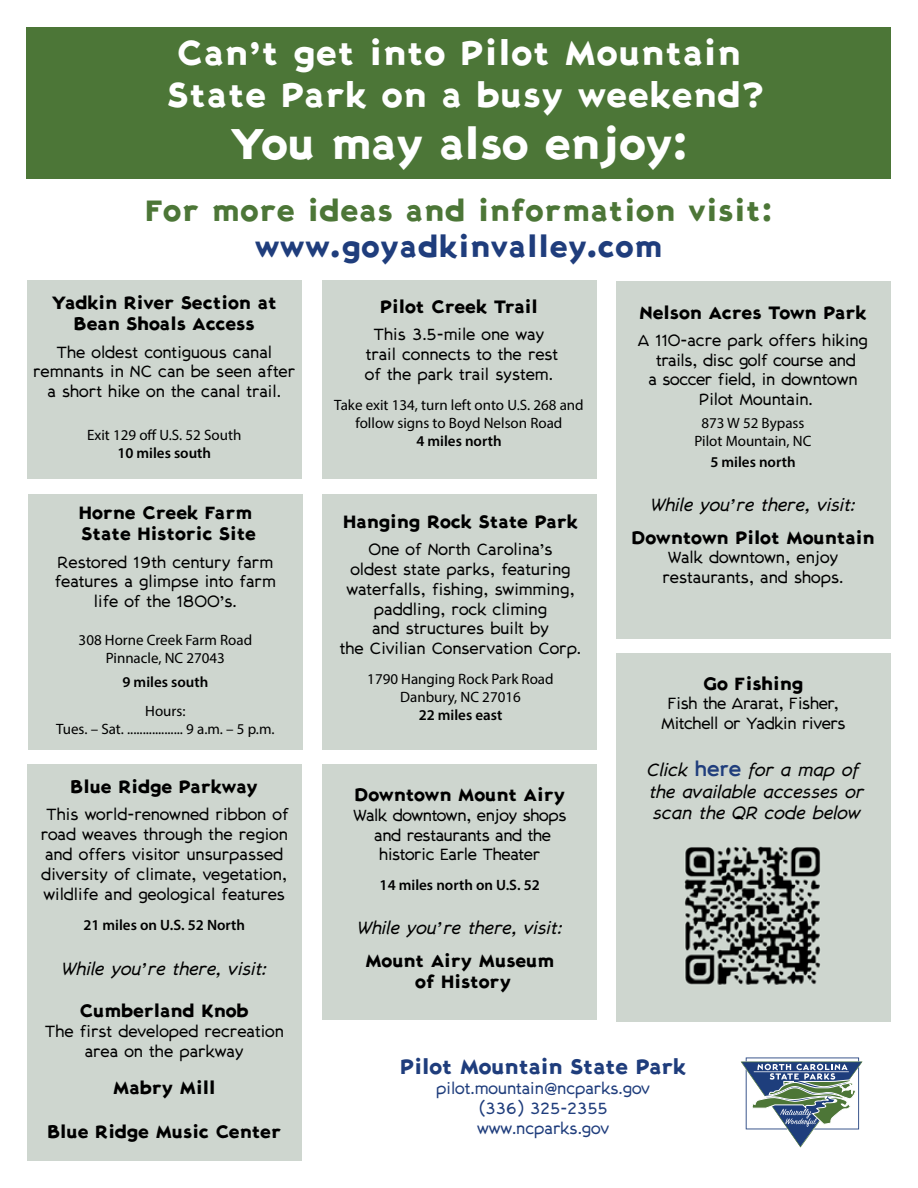
<style>
.page{position:relative;width:918px;height:1188px;background:#fff}
.page>*{position:absolute;margin:0;border:0;box-sizing:border-box;transform-origin:0 0}
.t1{font:800 43.5px "Naturally Wonderful";color:#fff}
.t2{font:800 34.5px/41.4px "Naturally Wonderful";letter-spacing:.03em;color:#fff}
.t3{font:800 30px "Naturally Wonderful";letter-spacing:.03em;color:#4c7637}
.t4{font:800 30px "Naturally Wonderful";letter-spacing:.03em;color:#1f3d7c}
.t5{font:800 21px "Naturally Wonderful";color:#1f3d7c}
.t6{font:800 18px/21.6px "Naturally Wonderful";color:#000;text-align:center}
.t7{font:italic 18px/21.6px "Naturally Wonderful";color:#000}
.t8{font:16.5px/19.8px "Naturally Wonderful";color:#000;text-align:center}
.t9{font:16.5px/19.8px "Naturally Wonderful";letter-spacing:-.02em;color:#000;text-align:center}
.t10{font:16.5px/19.8px "Naturally Wonderful";color:#1f3d7c;text-align:center}
.t11{font:15px/18px "Myriad Pro";color:#000;text-align:center}
.t12{font:600 15px "Myriad Pro";color:#000}
.s1{font-weight:700;font-style:normal;font-size:21px;color:#1f3d7c}
</style>
<div class="page">
<div style="left:26px;top:27px;width:865px;height:151px;background:#4c7637"></div>
<div style="left:322px;top:494px;width:275px;height:255px;background:#ced6cf"></div>
<div style="left:28px;top:494px;width:274px;height:255px;background:#ced6cf"></div>
<div style="left:27px;top:280px;width:275px;height:198px;background:#ced6cf"></div>
<div style="left:616px;top:281px;width:275px;height:358px;background:#ced6cf"></div>
<div style="left:27px;top:765px;width:275px;height:396px;background:#ced6cf"></div>
<svg style="left:741px;top:1058px;width:122px;height:90px"></svg>
<div style="left:322px;top:280px;width:275px;height:198px;background:#ced6cf"></div>
<div style="left:322px;top:765px;width:275px;height:255px;background:#ced6cf"></div>
<div style="left:616px;top:653px;width:275px;height:368px;background:#ced6cf"></div>
<img style="left:684px;top:846px;width:137px;height:139px">
<h2 class="t2" style="left:168px;top:31px;width:598px">Can’t get into Pilot Mountain<br>State Park on a busy weekend?</h2>
<h1 class="t1" style="left:230px;top:109px;width:459px">You may also enjoy:</h1>
<h3 class="t3" style="left:145px;top:187px;width:629px">For more ideas and information visit:</h3>
<h3 class="t4" style="left:255px;top:223px;width:408px">www.goyadkinvalley.com</h3>
<p class="t6" style="left:52px;top:291px;width:227px">Yadkin River Section at<br>Bean Shoals Access</p>
<p class="t8" style="left:33px;top:342px;width:263px">The oldest contiguous canal remnants in NC can be seen after a short hike on the canal trail.</p>
<p class="t11" style="left:87px;top:425px;width:156px">Exit 129 off U.S. 52 South</p>
<p class="t12" style="left:117px;top:443px;width:95px">10 miles south</p>
<p class="t6" style="left:79px;top:501px;width:179px;text-align:left">Horne Creek Farm<br>State Historic Site</p>
<p class="t8" style="left:55px;top:552px;width:222px">Restored 19th century farm features a glimpse into farm life of the 1800’s.</p>
<p class="t11" style="left:79px;top:631px;width:175px">308 Horne Creek Farm Road<br>Pinnacle, NC 27043</p>
<p class="t12" style="left:123px;top:672px;width:87px">9 miles south</p>
<p class="t11" style="left:56px;top:701px;width:220px">Hours:<br>Tues. – Sat. .................. 9 a.m. – 5 p.m.</p>
<p class="t6" style="left:71px;top:775px;width:189px">Blue Ridge Parkway</p>
<p class="t8" style="left:41px;top:805px;width:249px">This world-renowned ribbon of road weaves through the region and offers visitor unsurpassed diversity of climate, vegetation, wildlife and geological features</p>
<p class="t12" style="left:83px;top:915px;width:163px">21 miles on U.S. 52 North</p>
<p class="t7" style="left:62px;top:958px;width:206px">While you’re there, visit:</p>
<p class="t6" style="left:80px;top:999px;width:170px">Cumberland Knob</p>
<p class="t8" style="left:45px;top:1021px;width:241px">The first developed recreation area on the parkway</p>
<p class="t6" style="left:113px;top:1076px;width:104px">Mabry Mill</p>
<p class="t6" style="left:48px;top:1120px;width:235px">Blue Ridge Music Center</p>
<p class="t6" style="left:380px;top:295px;width:159px">Pilot Creek Trail</p>
<p class="t8" style="left:365px;top:324px;width:195px">This 3.5-mile one way trail connects to the rest of the park trail system.</p>
<p class="t11" style="left:334px;top:395px;width:251px">Take exit 134, turn left onto U.S. 268 and follow signs to Boyd Nelson Road</p>
<p class="t12" style="left:416px;top:431px;width:87px">4 miles north</p>
<p class="t6" style="left:343px;top:510px;width:236px">Hanging Rock State Park</p>
<p class="t8" style="left:340px;top:540px;width:243px">One of North Carolina’s<br>oldest state parks, featuring waterfalls, fishing, swimming, paddling, rock climing<br>and structures built by<br>the Civilian Conservation Corp.</p>
<p class="t11" style="left:367px;top:670px;width:188px">1790 Hanging Rock Park Road<br>Danbury, NC 27016</p>
<p class="t12" style="left:419px;top:706px;width:85px">22 miles east</p>
<p class="t6" style="left:354px;top:783px;width:212px">Downtown Mount Airy</p>
<p class="t9" style="left:353px;top:805px;width:215px">Walk downtown, enjoy shops and restaurants and the historic Earle Theater</p>
<p class="t12" style="left:380px;top:876px;width:162px">14 miles north on U.S. 52</p>
<p class="t7" style="left:357px;top:917px;width:206px">While you’re there, visit:</p>
<p class="t6" style="left:365px;top:949px;width:190px">Mount Airy Museum of History</p>
<p class="t6" style="left:640px;top:301px;width:228px">Nelson Acres Town Park</p>
<p class="t8" style="left:638px;top:330px;width:231px">A 110-acre park offers hiking trails, disc golf course and<br>a soccer field, in downtown<br>Pilot Mountain.</p>
<p class="t11" style="left:694px;top:413px;width:118px">873 W 52 Bypass<br>Pilot Mountain, NC</p>
<p class="t12" style="left:710px;top:453px;width:87px">5 miles north</p>
<p class="t7" style="left:651px;top:494px;width:206px">While you’re there, visit:</p>
<p class="t6" style="left:631px;top:526px;width:245px">Downtown Pilot Mountain</p>
<p class="t8" style="left:663px;top:548px;width:182px">Walk downtown, enjoy restaurants, and shops.</p>
<p class="t6" style="left:703px;top:672px;width:101px">Go Fishing</p>
<p class="t9" style="left:661px;top:694px;width:186px">Fish the Ararat, Fisher,<br>Mitchell or Yadkin rivers</p>
<p class="t7" style="left:647px;top:759px;width:218px">Click <span class="s1">here</span> for a map of the available accesses or scan the QR code below</p>
<p class="t5" style="left:400px;top:1050px;width:287px">Pilot Mountain State Park</p>
<p class="t10" style="left:436px;top:1078px;width:215px">pilot.mountain@ncparks.gov (336) 325-2355 www.ncparks.gov</p>
</div>
